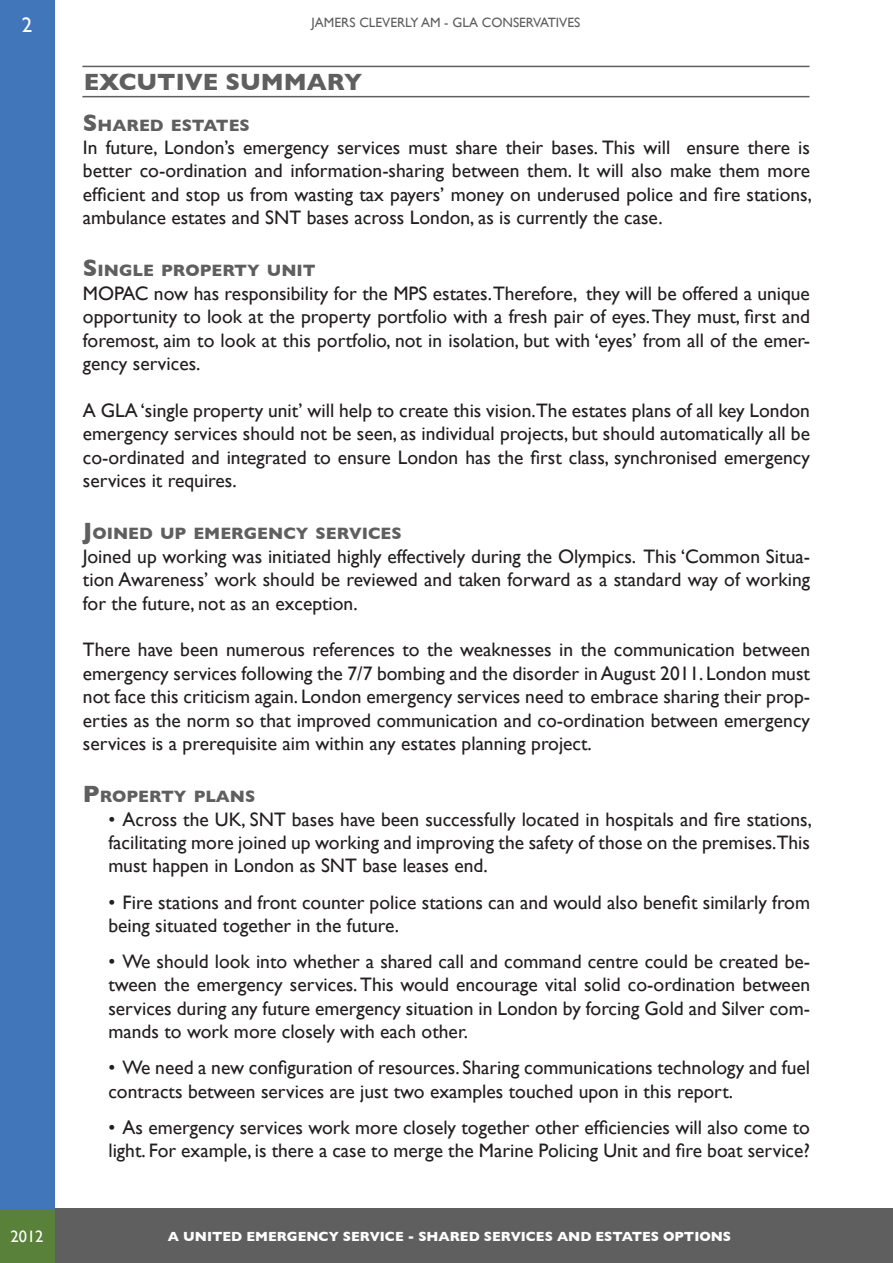
<style>
.page{position:relative;width:893px;height:1263px;background:#fff}
.page>*{position:absolute;margin:0;border:0;box-sizing:border-box;transform-origin:0 0}
.t1{font:700 24px "Gill Sans";color:#5f5f5f}
.t2{font:21px "Gill Sans";color:#fff}
.t3{font:19.5px/23.4px "Gill Sans";color:#231f20;text-align:justify}
.SUBTITLE{font:700 16.8px "Gill Sans";color:#5f5f60}
.t4{font:16.5px "Gill Sans";color:#fff}
.t5{font:700 13.5px "Gill Sans";color:#fff}
.t6{font:13.5px "Gill Sans";color:#5f5f60}
.s1{font-size:24px}
</style>
<div class="page">
<div style="left:43px;top:1209px;width:850px;height:54px;background:#5f5f5f"></div>
<div style="left:0;top:108px;width:54px;height:1155px;background:#5a8139"></div>
<div style="left:0;top:0;width:54px;height:1209px;background:#4276bb"></div>
<hr style="left:82px;top:66px;width:727px;height:1px;background:#5f5f5f">
<hr style="left:82px;top:96px;width:727px;height:1px;background:#5f5f5f">
<p class="t2" style="left:22px;top:13px;width:12px">2</p>
<p class="t6" style="left:312px;top:15px;width:270px">JAMERS CLEVERLY AM - GLA CONSERVATIVES</p>
<p class="t4" style="left:10px;top:1227px;width:34px">2012</p>
<p class="t1" style="left:84px;top:68px;width:280px">EXCUTIVE SUMMARY</p>
<p class="SUBTITLE" style="left:83px;top:115px;width:167px"><span class="s1">S</span>HARED ESTATES</p>
<p class="t3" style="left:83px;top:136px;width:731px">In future, London’s emergency services must share their bases. This will ensure there is better co-ordination and information-sharing between them. It will also make them more efficient and stop us from wasting tax payers’ money on underused police and fire stations, ambulance estates and SNT bases across London, as is currently the case.</p>
<p class="SUBTITLE" style="left:83px;top:261px;width:234px"><span class="s1">S</span>INGLE PROPERTY UNIT</p>
<p class="t3" style="left:83px;top:281px;width:729px">MOPAC now has responsibility for the MPS estates.Therefore, they will be offered a unique opportunity to look at the property portfolio with a fresh pair of eyes. They must, first and foremost, aim to look at this portfolio, not in isolation, but with ‘eyes’ from all of the emer&shy;gency services.</p>
<p class="t3" style="left:83px;top:398px;width:729px">A GLA ‘single property unit’ will help to create this vision.The estates plans of all key London emergency services should not be seen, as individual projects, but should automatically all be co-ordinated and integrated to ensure London has the first class, synchronised emergency services it requires.</p>
<p class="SUBTITLE" style="left:83px;top:524px;width:318px"><span class="s1">J</span>OINED UP EMERGENCY SERVICES</p>
<p class="t3" style="left:83px;top:544px;width:729px">Joined up working was initiated highly effectively during the Olympics. This ‘Common Situa&shy;tion Awareness’ work should be reviewed and taken forward as a standard way of working for the future, not as an exception.</p>
<p class="t3" style="left:83px;top:638px;width:729px">There have been numerous references to the weaknesses in the communication between emergency services following the 7/7 bombing and the disorder in August 2011. London must not face this criticism again. London emergency services need to embrace sharing their prop&shy;erties as the norm so that improved communication and co-ordination between emergency services is a prerequisite aim within any estates planning project.</p>
<p class="SUBTITLE" style="left:83px;top:787px;width:172px"><span class="s1">P</span>ROPERTY PLANS</p>
<p class="t3" style="left:108px;top:807px;width:705px">• Across the UK, SNT bases have been successfully located in hospitals and fire stations, facilitating more joined up working and improving the safety of those on the premises.This must happen in London as SNT base leases end.</p>
<p class="t3" style="left:108px;top:890px;width:703px">• Fire stations and front counter police stations can and would also benefit similarly from being situated together in the future.</p>
<p class="t3" style="left:108px;top:949px;width:703px">• We should look into whether a shared call and command centre could be created be&shy;tween the emergency services. This would encourage vital solid co-ordination between services during any future emergency situation in London by forcing Gold and Silver com&shy;mands to work more closely with each other.</p>
<p class="t3" style="left:108px;top:1056px;width:703px">• We need a new configuration of resources. Sharing communications technology and fuel contracts between services are just two examples touched upon in this report.</p>
<p class="t3" style="left:108px;top:1115px;width:703px">• As emergency services work more closely together other efficiencies will also come to light. For example, is there a case to merge the Marine Policing Unit and fire boat service?</p>
<p class="t5" style="left:168px;top:1228px;width:565px">A UNITED EMERGENCY SERVICE - SHARED SERVICES AND ESTATES OPTIONS</p>
</div>
